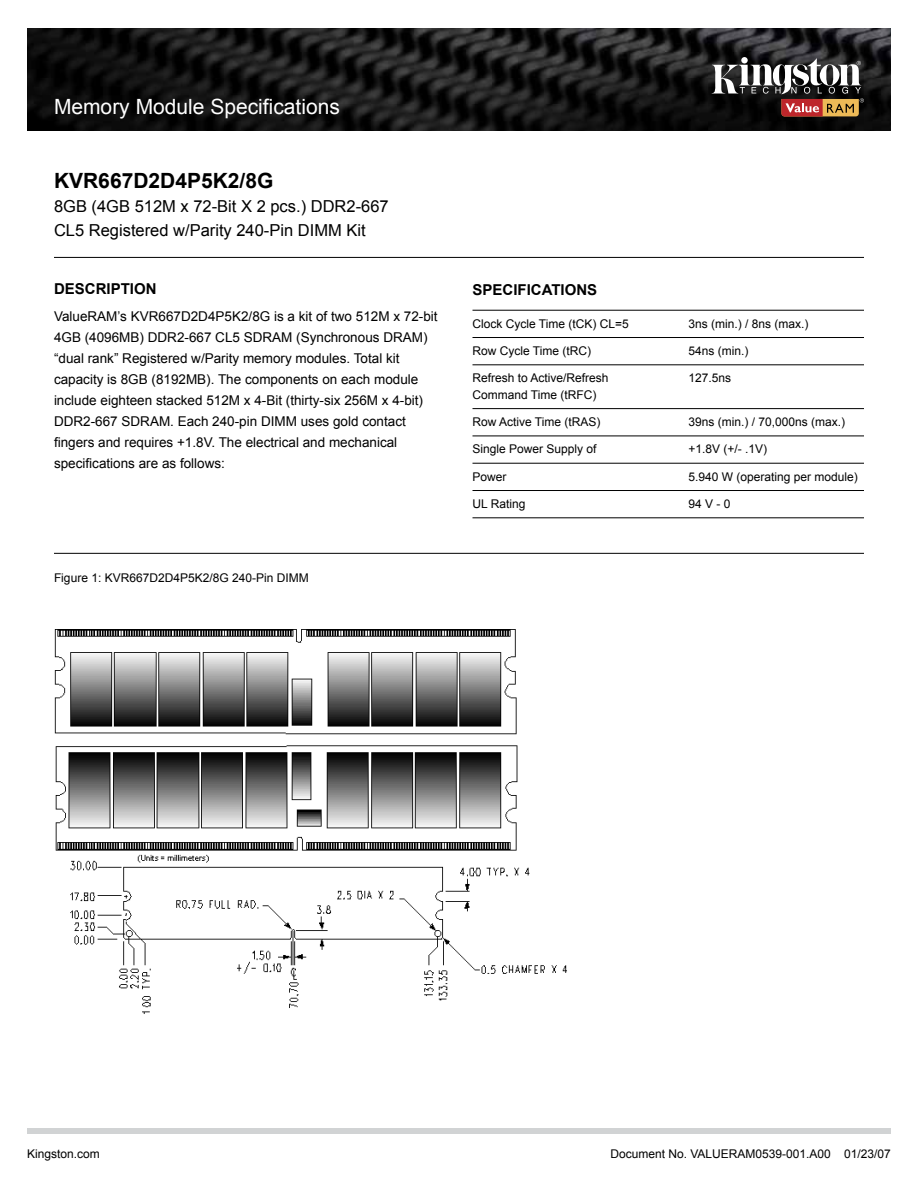
<style>
.page{position:relative;width:918px;height:1188px;background:#fff}
.page>*{position:absolute;margin:0;border:0;box-sizing:border-box;transform-origin:0 0}
.t1{font:21px "Arial";color:#fff}
.t2{font:700 21px "Arial";color:#000}
.t3{font:16.5px/24px "Arial";color:#000}
.t4{font:700 15px "Arial";color:#000}
.t5{font:13.5px/21px "Arial";color:#000}
.t6{font:12px "Arial";color:#000}
</style>
<div class="page">
<img style="left:27px;top:28px;width:864px;height:102px">
<div style="left:27px;top:1128px;width:864px;height:6px;background:#d1d3d4"></div>
<hr style="left:472px;top:310px;width:392px;height:1px;background:#000">
<hr style="left:472px;top:337px;width:392px;height:1px;background:#000">
<hr style="left:472px;top:365px;width:392px;height:1px;background:#000">
<hr style="left:472px;top:408px;width:392px;height:1px;background:#000">
<hr style="left:472px;top:436px;width:392px;height:1px;background:#000">
<hr style="left:472px;top:463px;width:392px;height:1px;background:#000">
<hr style="left:472px;top:490px;width:392px;height:1px;background:#000">
<hr style="left:472px;top:518px;width:392px;height:1px;background:#000">
<hr style="left:54px;top:257px;width:810px;height:1px;background:#000">
<hr style="left:54px;top:553px;width:810px;height:1px;background:#000">
<svg style="left:712px;top:58px;width:152px;height:58px"></svg>
<img style="left:54px;top:629px;width:513px;height:385px">
<h1 class="t1" style="left:54px;top:93px;width:287px">Memory Module Specifications</h1>
<h1 class="t2" style="left:54px;top:167px;width:221px">KVR667D2D4P5K2/8G</h1>
<p class="t3" style="left:54px;top:194px;width:336px">8GB (4GB 512M x 72-Bit X 2 pcs.) DDR2-667<br>CL5 Registered w/Parity 240-Pin DIMM Kit</p>
<p class="t4" style="left:54px;top:279px;width:104px">DESCRIPTION</p>
<p class="t5" style="left:54px;top:306px;width:385px">ValueRAM’s KVR667D2D4P5K2/8G is a kit of two 512M x 72-bit 4GB (4096MB) DDR2-667 CL5 SDRAM (Synchronous DRAM) “dual rank” Registered w/Parity memory modules. Total kit capacity is 8GB (8192MB). The components on each module include eighteen stacked 512M x 4-Bit (thirty-six 256M x 4-bit)<br>DDR2-667 SDRAM. Each 240-pin DIMM uses gold contact fingers and requires +1.8V. The electrical and mechanical specifications are as follows:</p>
<p class="t6" style="left:54px;top:570px;width:256px">Figure 1: KVR667D2D4P5K2/8G 240-Pin DIMM</p>
<p class="t4" style="left:472px;top:280px;width:126px">SPECIFICATIONS</p>
<p class="t6" style="left:472px;top:316px;width:158px">Clock Cycle Time (tCK) CL=5</p>
<p class="t6" style="left:688px;top:316px;width:122px">3ns (min.) / 8ns (max.)</p>
<p class="t6" style="left:472px;top:343px;width:120px">Row Cycle Time (tRC)</p>
<p class="t6" style="left:688px;top:343px;width:62px">54ns (min.)</p>
<p class="t6" style="left:472px;top:370px;width:138px">Refresh to Active/Refresh</p>
<p class="t6" style="left:688px;top:370px;width:44px">127.5ns</p>
<p class="t6" style="left:472px;top:387px;width:126px">Command Time (tRFC)</p>
<p class="t6" style="left:472px;top:414px;width:130px">Row Active Time (tRAS)</p>
<p class="t6" style="left:688px;top:414px;width:158px">39ns (min.) / 70,000ns (max.)</p>
<p class="t6" style="left:472px;top:441px;width:126px">Single Power Supply of</p>
<p class="t6" style="left:688px;top:441px;width:80px">+1.8V (+/- .1V)</p>
<p class="t6" style="left:472px;top:469px;width:36px">Power</p>
<p class="t6" style="left:688px;top:469px;width:171px">5.940 W (operating per module)</p>
<p class="t6" style="left:472px;top:496px;width:54px">UL Rating</p>
<p class="t6" style="left:688px;top:496px;width:44px">94 V - 0</p>
<p class="t6" style="left:27px;top:1146px;width:74px">Kingston.com</p>
<p class="t6" style="left:610px;top:1146px;width:282px">Document No. VALUERAM0539-001.A00 01/23/07</p>
</div>
